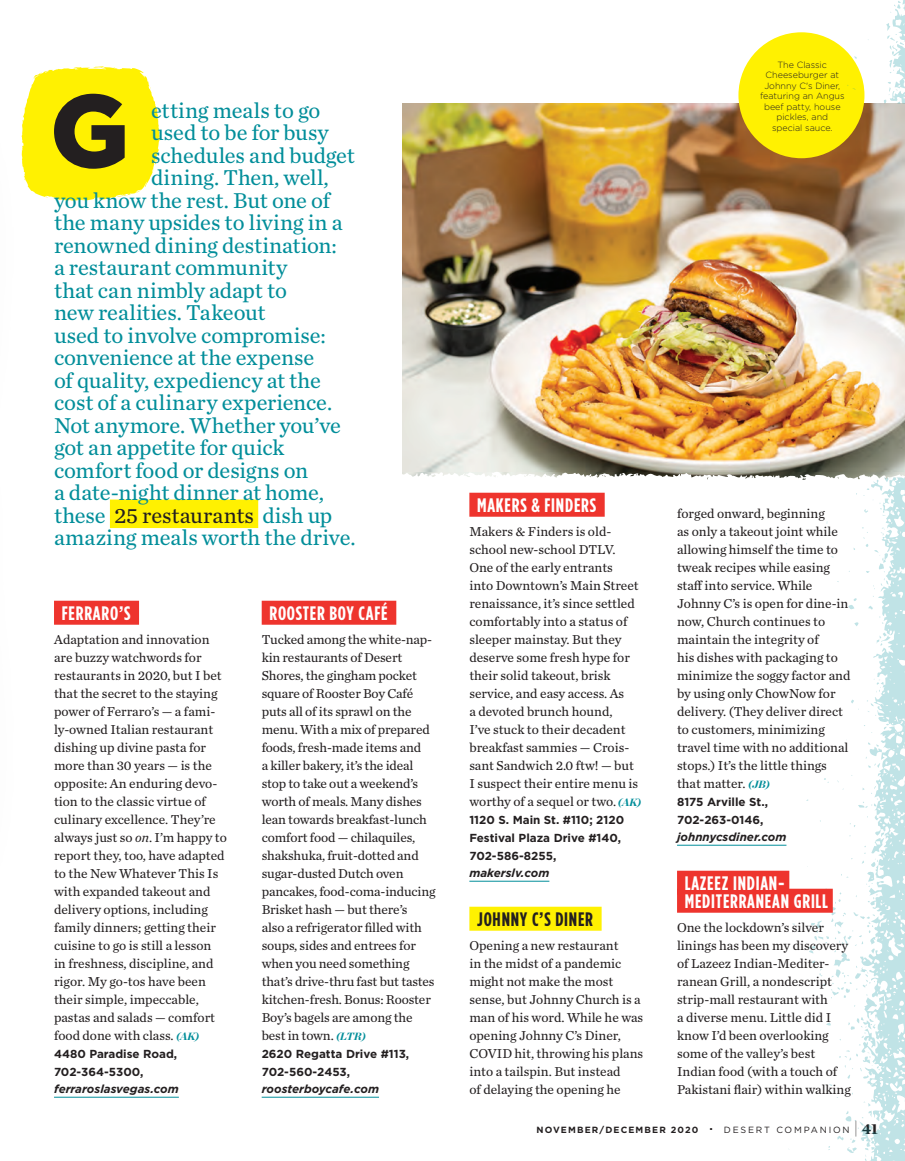
<style>
.page{position:relative;width:905px;height:1161px;background:#fff}
.page>*{position:absolute;margin:0;border:0;box-sizing:border-box;transform-origin:0 0}
.Intro_Graph{font:900 103.05px "Gotham";color:#231f20}
.Intro_Graph-2{font:22.5px "Chronicle Text G2";letter-spacing:-.005em;color:#028e9a}
.Intro_Graph-3{font:22.5px "Chronicle Text G2";color:#231f20}
.Restuarant_Name{font:700 19.5px/18px "Gotham Condensed";letter-spacing:.04em;color:#fff}
.Restuarant_Name-2{font:700 19.5px "Gotham Condensed";letter-spacing:.04em;color:#231f20}
.Body_Paragraph_List{font:13.5px/18px "Chronicle Text G2";color:#231f20}
.Restaurant_info{font:700 11.7px/18px "Gotham";color:#231f20}
.Restaurant_info-2{font:italic 700 11.7px "Gotham";color:#231f20}
.Caption_Body{font:300 9px/10.5px "Gotham";color:#231f20;text-align:center}
.t1{font:700 9px "Gotham";letter-spacing:.125em;color:#231f20}
.s1{color:#028e9a}
.s2{font-style:italic}
.s3{font-family:"Chronicle Display";font-weight:900;font-style:italic;font-size:10.5px;color:#028e9a}
.s4{font-weight:400}
.s5{font-family:"Chronicle Display";font-weight:900;font-size:16.5px}
.s6{font-family:"Chronicle Deck";font-weight:900;font-size:15px}
</style>
<div class="page">
<svg style="left:28px;top:66px;width:133px;height:135px;background:#fff21f"></svg>
<img style="left:403px;top:104px;width:457px;height:337px">
<div style="left:738px;top:32px;width:126px;height:126px;background:#fff101;border-radius:50%"></div>
<svg style="left:860px;top:0;width:44px;height:1161px"></svg>
<svg style="left:854px;top:622px;width:4px;height:4px"></svg>
<svg style="left:826px;top:1022px;width:5px;height:4px"></svg>
<svg style="left:868px;top:606px;width:4px;height:3px"></svg>
<svg style="left:848px;top:598px;width:9px;height:12px"></svg>
<svg style="left:883px;top:723px;width:7px;height:7px"></svg>
<svg style="left:876px;top:632px;width:14px;height:13px"></svg>
<svg style="left:865px;top:742px;width:17px;height:26px"></svg>
<svg style="left:885px;top:150px;width:5px;height:4px"></svg>
<svg style="left:885px;top:23px;width:19px;height:50px"></svg>
<svg style="left:889px;top:1px;width:12px;height:12px"></svg>
<svg style="left:858px;top:786px;width:20px;height:22px"></svg>
<svg style="left:879px;top:616px;width:4px;height:8px"></svg>
<svg style="left:880px;top:270px;width:9px;height:13px"></svg>
<svg style="left:880px;top:297px;width:14px;height:15px"></svg>
<svg style="left:883px;top:160px;width:20px;height:21px"></svg>
<svg style="left:882px;top:319px;width:7px;height:4px"></svg>
<svg style="left:882px;top:422px;width:12px;height:12px"></svg>
<svg style="left:881px;top:191px;width:9px;height:14px"></svg>
<svg style="left:866px;top:700px;width:10px;height:16px"></svg>
<svg style="left:879px;top:213px;width:14px;height:8px"></svg>
<svg style="left:873px;top:679px;width:11px;height:14px"></svg>
<svg style="left:882px;top:227px;width:11px;height:11px"></svg>
<svg style="left:880px;top:82px;width:19px;height:62px"></svg>
<svg style="left:870px;top:331px;width:23px;height:68px"></svg>
<svg style="left:839px;top:1017px;width:40px;height:62px"></svg>
<svg style="left:837px;top:1093px;width:44px;height:68px"></svg>
<svg style="left:805px;top:815px;width:79px;height:183px"></svg>
<svg style="left:402px;top:441px;width:502px;height:148px"></svg>
<div style="left:110px;top:500px;width:148px;height:28px;background:#fff101"></div>
<div style="left:54px;top:601px;width:85px;height:24px;background:#ee342d"></div>
<hr style="left:54px;top:1097px;width:125px;height:1px;background:#028e9a">
<div style="left:262px;top:601px;width:134px;height:24px;background:#ee342d"></div>
<hr style="left:262px;top:1097px;width:117px;height:1px;background:#028e9a">
<div style="left:469px;top:493px;width:135px;height:24px;background:#ee342d"></div>
<hr style="left:469px;top:881px;width:80px;height:1px;background:#028e9a">
<div style="left:469px;top:907px;width:132px;height:24px;background:#fff101"></div>
<hr style="left:677px;top:845px;width:109px;height:1px;background:#028e9a">
<div style="left:677px;top:871px;width:112px;height:24px;background:#ee342d"></div>
<div style="left:677px;top:889px;width:155px;height:24px;background:#ee342d"></div>
<p class="Intro_Graph" style="left:50px;top:71px;width:81px">G</p>
<p class="Intro_Graph-2" style="left:151px;top:93px;width:171px">etting meals to go</p>
<p class="Intro_Graph-2" style="left:151px;top:116px;width:179px">used to be for busy</p>
<p class="Intro_Graph-2" style="left:151px;top:138px;width:205px">schedules and budget</p>
<p class="Intro_Graph-2" style="left:151px;top:161px;width:179px">dining. Then, well,</p>
<p class="Intro_Graph-2" style="left:54px;top:183px;width:277px">you know the rest. But one of</p>
<p class="Intro_Graph-2" style="left:54px;top:206px;width:290px">the many upsides to living in a</p>
<p class="Intro_Graph-2" style="left:54px;top:228px;width:284px">renowned dining destination:</p>
<p class="Intro_Graph-2" style="left:54px;top:251px;width:235px">a restaurant community</p>
<p class="Intro_Graph-2" style="left:54px;top:273px;width:234px">that can nimbly adapt to</p>
<p class="Intro_Graph-2" style="left:54px;top:296px;width:213px">new realities. Takeout</p>
<p class="Intro_Graph-2" style="left:54px;top:318px;width:273px">used to involve compromise:</p>
<p class="Intro_Graph-2" style="left:54px;top:341px;width:262px">convenience at the expense</p>
<p class="Intro_Graph-2" style="left:54px;top:363px;width:268px">of quality, expediency at the</p>
<p class="Intro_Graph-2" style="left:54px;top:386px;width:280px">cost of a culinary experience.</p>
<p class="Intro_Graph-2" style="left:54px;top:408px;width:288px">Not anymore. Whether you’ve</p>
<p class="Intro_Graph-2" style="left:54px;top:431px;width:232px">got an appetite for quick</p>
<p class="Intro_Graph-2" style="left:54px;top:453px;width:256px">comfort food or designs on</p>
<p class="Intro_Graph-2" style="left:54px;top:476px;width:271px">a date-night dinner at home,</p>
<p class="Intro_Graph-3" style="left:54px;top:498px;width:280px"><span class="s1">these</span> 25 restaurants <span class="s1">dish up</span></p>
<p class="Intro_Graph-2" style="left:54px;top:521px;width:303px">amazing meals worth the drive.</p>
<p class="Restuarant_Name" style="left:62px;top:604px;width:70px">FERRARO’S</p>
<p class="Body_Paragraph_List" style="left:54px;top:630px;width:174px">Adaptation and innovation are buzzy watchwords for restaurants in 2020, but I bet that the secret to the staying power of Ferraro’s — a fami&shy;ly-owned Italian restaurant dishing up divine pasta for more than 30 years — is the opposite: An enduring devo&shy;tion to the classic virtue of culinary excellence. They’re always just so <span class="s2">on</span>. I’m happy to report they, too, have adapted to the New Whatever This Is with expanded takeout and delivery options, including family dinners; getting their cuisine to go is still a lesson<br>in freshness, discipline, and rigor. My go-tos have been their simple, impeccable, pastas and salads — comfort food done with class. <span class="s3">(AK)</span></p>
<p class="Restaurant_info" style="left:54px;top:1045px;width:125px">4480 Paradise Road,<br>702-364-5300,</p>
<p class="Restaurant_info-2" style="left:54px;top:1082px;width:126px">ferraroslasvegas.com</p>
<p class="Restuarant_Name" style="left:269px;top:604px;width:120px">ROOSTER BOY CAFÉ</p>
<p class="Body_Paragraph_List" style="left:262px;top:630px;width:175px">Tucked among the white-nap&shy;kin restaurants of Desert<br>Shores, the gingham pocket square of Rooster Boy Café puts all of its sprawl on the menu. With a mix of prepared foods, fresh-made items and<br>a killer bakery, it’s the ideal stop to take out a weekend’s worth of meals. Many dishes lean towards breakfast-lunch comfort food — chilaquiles, shakshuka, fruit-dotted and sugar-dusted Dutch oven pancakes, food-coma-inducing<br>Brisket hash — but there’s<br>also a refrigerator filled with soups, sides and entrees for when you need something that’s drive-thru fast but tastes kitchen-fresh. Bonus: Rooster<br>Boy’s bagels are among the best in town. <span class="s3">(LTR)</span></p>
<p class="Restaurant_info" style="left:262px;top:1045px;width:149px">2620 Regatta Drive #113,<br>702-560-2453,</p>
<p class="Restaurant_info-2" style="left:262px;top:1082px;width:119px">roosterboycafe.com</p>
<p class="Caption_Body" style="left:760px;top:59px;width:86px">The Classic<br>Cheeseburger at<br>Johnny C's Diner, featuring an Angus beef patty, house pickles, and</p>
<p class="Caption_Body" style="left:772px;top:122px;width:62px">special sauce.</p>
<p class="Restuarant_Name" style="left:477px;top:496px;width:120px">MAKERS &amp; FINDERS</p>
<p class="Body_Paragraph_List" style="left:469px;top:522px;width:173px">Makers &amp; Finders is old&shy;school new-school DTLV.<br>One of the early entrants<br>into Downtown’s Main Street renaissance, it’s since settled comfortably into a status of sleeper mainstay. But they deserve some fresh hype for their solid takeout, brisk service, and easy access. As<br>a devoted brunch hound,<br>I’ve stuck to their decadent breakfast sammies — Crois&shy;sant Sandwich 2.0 ftw! — but<br>I suspect their entire menu is worthy of a sequel or two. <span class="s3">(AK)</span></p>
<p class="Restaurant_info" style="left:469px;top:811px;width:156px">1120 S. Main St. #110; 2120<br>Festival Plaza Drive #140,<br>702-586-8255,</p>
<p class="Restaurant_info-2" style="left:469px;top:866px;width:81px">makerslv.com</p>
<p class="Restuarant_Name-2" style="left:477px;top:908px;width:117px">JOHNNY C’S DINER</p>
<p class="Body_Paragraph_List" style="left:469px;top:936px;width:175px">Opening a new restaurant<br>in the midst of a pandemic might not make the most sense, but Johnny Church is a man of his word. While he was opening Johnny C’s Diner,<br>COVID hit, throwing his plans into a tailspin. But instead<br>of delaying the opening he</p>
<p class="Body_Paragraph_List" style="left:677px;top:504px;width:175px">forged onward, beginning<br>as only a takeout joint while allowing himself the time to tweak recipes while easing staff into service. While<br>Johnny C’s is open for dine-in now, Church continues to maintain the integrity of<br>his dishes with packaging to minimize the soggy factor and by using only ChowNow for delivery. (They deliver direct to customers, minimizing travel time with no additional stops.) It’s the little things that matter. <span class="s3">(JB)</span></p>
<p class="Restaurant_info" style="left:677px;top:793px;width:92px">8175 Arville St.,<br>702-263-0146,</p>
<p class="Restaurant_info-2" style="left:677px;top:830px;width:111px">johnnycsdiner.com</p>
<p class="Restuarant_Name" style="left:684px;top:874px;width:145px">LAZEEZ INDIAN-<br>MEDITERRANEAN GRILL</p>
<p class="Body_Paragraph_List" style="left:677px;top:918px;width:175px">One the lockdown’s silver linings has been my discovery of Lazeez Indian-Mediter&shy;ranean Grill, a nondescript strip-mall restaurant with<br>a diverse menu. Little did I know I’d been overlooking some of the valley’s best<br>Indian food (with a touch of<br>Pakistani flair) within walking</p>
<p class="t1" style="left:536px;top:1124px;width:343px">NOVEMBER/DECEMBER 2020 <sup>.</sup> <span class="s4">DESERT COMPANION</span> <span class="s5">|</span> <span class="s6">41</span></p>
</div>
